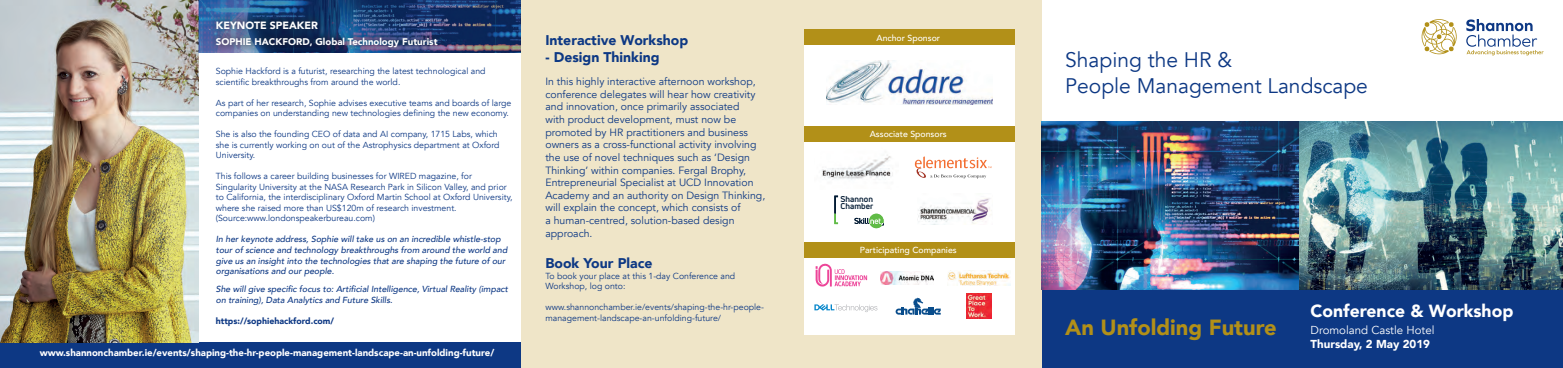
<style>
.page{position:relative;width:1563px;height:368px;background:#fff}
.page>*{position:absolute;margin:0;border:0;box-sizing:border-box;transform-origin:0 0}
.t1{font:900 21.88px "Avenir";color:#b29018}
.t2{font:21px "Avenir";color:#0d3884}
.t3{font:900 17.5px "Avenir";color:#fff}
.t4{font:900 14px "Avenir";color:#0d3884}
.t5{font:11.46px "Avenir";color:#fff}
.t6{font:900 11.46px "Avenir";color:#fff}
.t7{font:10.5px/12.6px "Avenir";color:#0d3884}
.t8{font:900 10.5px "Avenir";color:#fff}
.t9{font:900 9.62px "Avenir";color:#fff}
.t10{font:8.75px/10.5px "Avenir";color:#0d3884}
.t11{font:italic 500 8.75px/10.5px "Avenir";color:#0d3884}
.t12{font:500 8.75px "Avenir";color:#fff}
.t13{font:900 8.75px "Avenir";color:#0d3884}
.t14{font:700 8.22px "Uni Neue";color:#001932}
</style>
<div class="page">
<div style="left:521px;top:0;width:521px;height:367px;background:#efe5c8"></div>
<div style="left:804px;top:29px;width:210px;height:305px;background:#fff"></div>
<img style="left:822px;top:155px;width:71px;height:25px">
<img style="left:948px;top:270px;width:62px;height:14px">
<img style="left:967px;top:293px;width:25px;height:25px">
<div style="left:804px;top:29px;width:210px;height:16px;background:#b29018"></div>
<div style="left:804px;top:126px;width:210px;height:16px;background:#b29018"></div>
<div style="left:804px;top:242px;width:210px;height:15px;background:#b29018"></div>
<img style="left:826px;top:60px;width:167px;height:45px">
<div style="left:0;top:341px;width:521px;height:26px;background:#0d3884"></div>
<div style="left:1042px;top:288px;width:521px;height:79px;background:#0d3884"></div>
<svg style="left:1466px;top:19px;width:77px;height:36px"></svg>
<svg style="left:1421px;top:19px;width:36px;height:35px"></svg>
<img style="left:1042px;top:122px;width:521px;height:166px">
<img style="left:0;top:0;width:199px;height:341px">
<svg style="left:854px;top:213px;width:30px;height:15px"></svg>
<svg style="left:834px;top:195px;width:4px;height:29px"></svg>
<svg style="left:915px;top:156px;width:76px;height:22px"></svg>
<svg style="left:815px;top:263px;width:52px;height:23px"></svg>
<svg style="left:814px;top:304px;width:63px;height:7px"></svg>
<svg style="left:895px;top:297px;width:45px;height:17px"></svg>
<img style="left:918px;top:198px;width:73px;height:26px">
<img style="left:199px;top:0;width:322px;height:53px">
<div style="left:207px;top:12px;width:239px;height:44px;background:#231f20;opacity:.75"></div>
<img style="left:881px;top:271px;width:52px;height:13px">
<p class="t8" style="left:216px;top:16px;width:104px">KEYNOTE SPEAKER</p>
<p class="t9" style="left:216px;top:33px;width:223px">SOPHIE HACKFORD, Global Technology Futurist</p>
<p class="t10" style="left:216px;top:66px;width:271px">Sophie Hackford is a futurist, researching the latest technological and scientific breakthroughs from around the world.</p>
<p class="t10" style="left:216px;top:97px;width:297px">As part of her research, Sophie advises executive teams and boards of large companies on understanding new technologies defining the new economy.</p>
<p class="t10" style="left:216px;top:129px;width:285px">She is also the founding CEO of data and AI company, 1715 Labs, which she is currently working on out of the Astrophysics department at Oxford<br>University.</p>
<p class="t10" style="left:216px;top:171px;width:298px">This follows a career building businesses for WIRED magazine, for Singularity University at the NASA Research Park in Silicon Valley, and prior to California, the interdisciplinary Oxford Martin School at Oxford University, where she raised more than US$120m of research investment.</p>
<p class="t10" style="left:216px;top:213px;width:161px">(Source:www.londonspeakerbureau.com)</p>
<p class="t11" style="left:216px;top:234px;width:293px">In her keynote address, Sophie will take us on an incredible whistle-stop tour of science and technology breakthroughs from around the world and give us an insight into the technologies that are shaping the future of our organisations and our people.</p>
<p class="t11" style="left:216px;top:284px;width:294px">She will give specific focus to: Artificial Intelligence, Virtual Reality (impact on training), Data Analytics and Future Skills.</p>
<p class="t13" style="left:216px;top:313px;width:120px">https://sophiehackford.com/</p>
<p class="t9" style="left:40px;top:343px;width:456px">www.shannonchamber.ie/events/shaping-the-hr-people-management-landscape-an-unfolding-future/</p>
<p class="t4" style="left:545px;top:28px;width:144px">Interactive Workshop</p>
<p class="t4" style="left:545px;top:45px;width:116px">- Design Thinking</p>
<p class="t7" style="left:545px;top:75px;width:221px">In this highly interactive afternoon workshop, conference delegates will hear how creativity and innovation, once primarily associated<br>with product development, must now be promoted by HR practitioners and business owners as a cross-functional activity involving the use of novel techniques such as ‘Design Thinking’ within companies. Fergal Brophy, Entrepreneurial Specialist at UCD Innovation Academy and an authority on Design Thinking, will explain the concept, which consists of<br>a human-centred, solution-based design approach.</p>
<p class="t4" style="left:545px;top:251px;width:109px">Book Your Place</p>
<p class="t10" style="left:545px;top:270px;width:191px">To book your place at this 1-day Conference and<br>Workshop, log onto:</p>
<p class="t10" style="left:545px;top:302px;width:220px">www.shannonchamber.ie/events/shaping-the-hr-people&shy;management-landscape-an-unfolding-future/</p>
<p class="t12" style="left:876px;top:30px;width:65px">Anchor Sponsor</p>
<p class="t12" style="left:870px;top:126px;width:78px">Associate Sponsors</p>
<p class="t14" style="left:840px;top:193px;width:34px">Shannon</p>
<p class="t14" style="left:840px;top:200px;width:34px">Chamber</p>
<p class="t12" style="left:860px;top:242px;width:98px">Participating Companies</p>
<p class="t2" style="left:1065px;top:47px;width:168px">Shaping the HR &amp;</p>
<p class="t2" style="left:1065px;top:73px;width:304px">People Management Landscape</p>
<p class="t1" style="left:1065px;top:308px;width:213px">An Unfolding Future</p>
<p class="t3" style="left:1310px;top:295px;width:204px">Conference &amp; Workshop</p>
<p class="t5" style="left:1310px;top:323px;width:125px">Dromoland Castle Hotel</p>
<p class="t6" style="left:1310px;top:334px;width:121px">Thursday, 2 May 2019</p>
</div>
